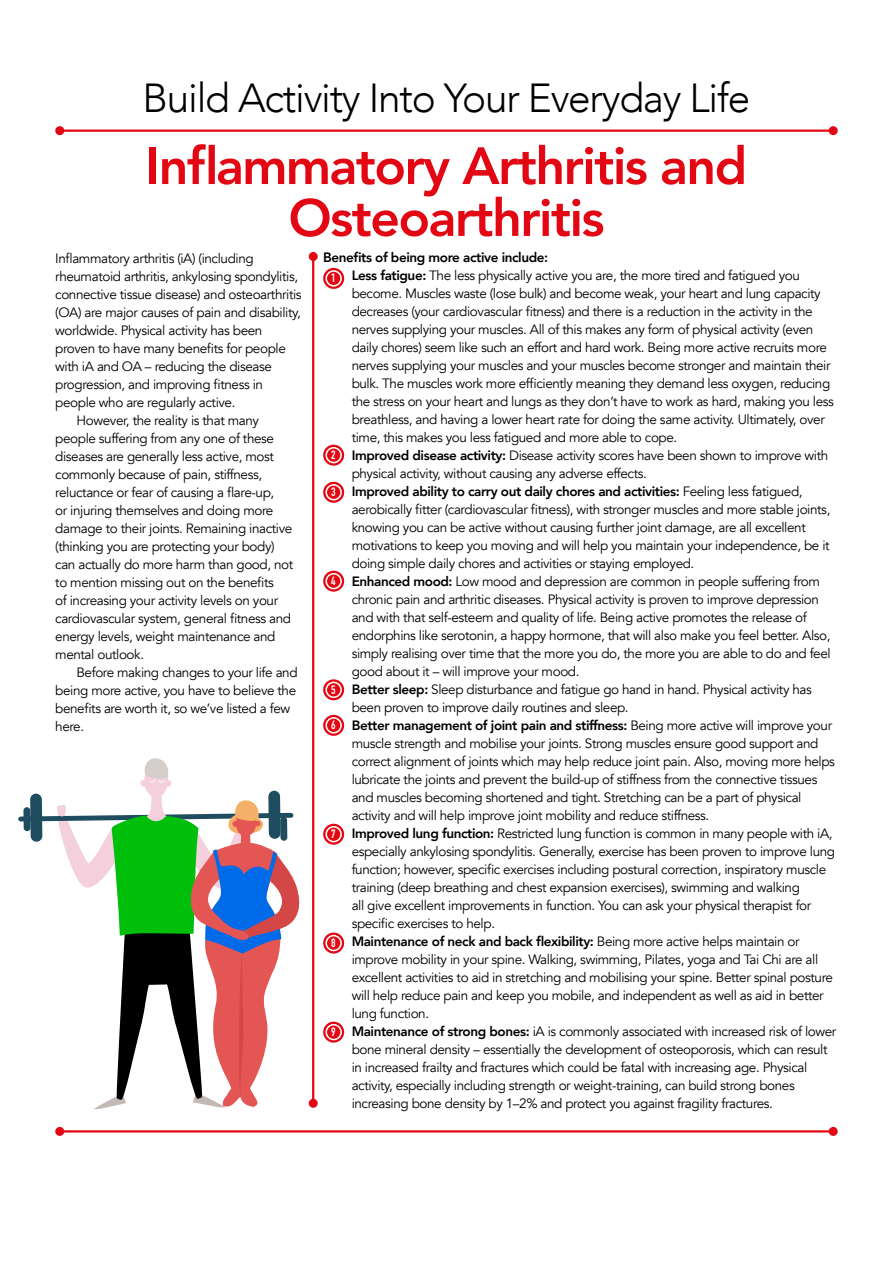
<style>
.page{position:relative;width:893px;height:1263px;background:#fff}
.page>*{position:absolute;margin:0;border:0;box-sizing:border-box;transform-origin:0 0}
.t1{font:800 51.9px/51.9px "Avenir";letter-spacing:-.03em;color:#e30613;text-align:center}
.t2{font:300 40.5px "Avenir";letter-spacing:-.03em;color:#000}
.t3{font:13.5px/18px "Avenir";letter-spacing:-.03em;color:#000}
.t4{font:700 12px "DIN Condensed";color:#fff}
.s1{font-weight:800}
</style>
<div class="page">
<hr style="left:60px;top:130px;width:773px;height:2px;background:#e30613">
<div style="left:55px;top:126px;width:9px;height:9px;background:#e30613;border-radius:50%"></div>
<div style="left:829px;top:126px;width:9px;height:9px;background:#e30613;border-radius:50%"></div>
<hr style="left:60px;top:1130px;width:773px;height:2px;background:#e30613">
<div style="left:55px;top:1127px;width:9px;height:9px;background:#e30613;border-radius:50%"></div>
<div style="left:829px;top:1127px;width:9px;height:9px;background:#e30613;border-radius:50%"></div>
<hr style="left:312px;top:256px;width:2px;height:847px;background:#e30613">
<div style="left:309px;top:1099px;width:9px;height:9px;background:#e30613;border-radius:50%"></div>
<div style="left:309px;top:252px;width:9px;height:9px;background:#e30613;border-radius:50%"></div>
<svg style="left:323px;top:268px;width:21px;height:21px"></svg>
<div style="left:326px;top:271px;width:15px;height:15px;background:#e30613;border-radius:50%"></div>
<div style="left:325px;top:270px;width:17px;height:17px;border:2px solid #fff;border-radius:50%"></div>
<svg style="left:323px;top:445px;width:21px;height:21px"></svg>
<div style="left:326px;top:448px;width:15px;height:15px;background:#e30613;border-radius:50%"></div>
<div style="left:325px;top:447px;width:17px;height:16px;border:2px solid #fff;border-radius:50%"></div>
<svg style="left:323px;top:482px;width:21px;height:21px"></svg>
<div style="left:326px;top:485px;width:15px;height:15px;background:#e30613;border-radius:50%"></div>
<div style="left:325px;top:484px;width:17px;height:16px;border:2px solid #fff;border-radius:50%"></div>
<svg style="left:323px;top:571px;width:21px;height:21px"></svg>
<div style="left:326px;top:574px;width:15px;height:15px;background:#e30613;border-radius:50%"></div>
<div style="left:325px;top:573px;width:17px;height:16px;border:2px solid #fff;border-radius:50%"></div>
<svg style="left:323px;top:679px;width:21px;height:21px"></svg>
<div style="left:326px;top:682px;width:15px;height:15px;background:#e30613;border-radius:50%"></div>
<div style="left:325px;top:682px;width:17px;height:16px;border:2px solid #fff;border-radius:50%"></div>
<svg style="left:323px;top:715px;width:21px;height:21px"></svg>
<div style="left:326px;top:718px;width:15px;height:15px;background:#e30613;border-radius:50%"></div>
<div style="left:325px;top:717px;width:17px;height:16px;border:2px solid #fff;border-radius:50%"></div>
<svg style="left:323px;top:1022px;width:21px;height:21px"></svg>
<div style="left:326px;top:1025px;width:15px;height:14px;background:#e30613;border-radius:50%"></div>
<div style="left:325px;top:1024px;width:17px;height:16px;border:2px solid #fff;border-radius:50%"></div>
<svg style="left:18px;top:758px;width:281px;height:351px"></svg>
<svg style="left:323px;top:932px;width:21px;height:21px"></svg>
<div style="left:326px;top:936px;width:15px;height:14px;background:#e30613;border-radius:50%"></div>
<div style="left:325px;top:935px;width:17px;height:16px;border:2px solid #fff;border-radius:50%"></div>
<svg style="left:323px;top:824px;width:21px;height:21px"></svg>
<div style="left:326px;top:827px;width:15px;height:15px;background:#e30613;border-radius:50%"></div>
<div style="left:325px;top:826px;width:17px;height:16px;border:2px solid #fff;border-radius:50%"></div>
<h2 class="t2" style="left:143px;top:74px;width:609px">Build Activity Into Your Everyday Life</h2>
<h1 class="t1" style="left:146px;top:140px;width:603px">Inflammatory Arthritis and<br>Osteoarthritis</h1>
<p class="t4" style="left:331px;top:270px;width:6px">1</p>
<p class="t3" style="left:352px;top:249px;width:486px;text-indent:-28px"><span class="s1">Benefits of being more active include:<br>Less fatigue:</span> The less physically active you are, the more tired and fatigued you become. Muscles waste (lose bulk) and become weak, your heart and lung capacity decreases (your cardiovascular fitness) and there is a reduction in the activity in the nerves supplying your muscles. All of this makes any form of physical activity (even daily chores) seem like such an effort and hard work. Being more active recruits more nerves supplying your muscles and your muscles become stronger and maintain their bulk. The muscles work more efficiently meaning they demand less oxygen, reducing the stress on your heart and lungs as they don’t have to work as hard, making you less breathless, and having a lower heart rate for doing the same activity. Ultimately, over time, this makes you less fatigued and more able to cope.<br><span class="s1">Improved disease activity:</span> Disease activity scores have been shown to improve with physical activity, without causing any adverse effects.<br><span class="s1">Improved ability to carry out daily chores and activities:</span> Feeling less fatigued, aerobically fitter (cardiovascular fitness), with stronger muscles and more stable joints, knowing you can be active without causing further joint damage, are all excellent motivations to keep you moving and will help you maintain your independence, be it doing simple daily chores and activities or staying employed.<br><span class="s1">Enhanced mood:</span> Low mood and depression are common in people suffering from chronic pain and arthritic diseases. Physical activity is proven to improve depression and with that self-esteem and quality of life. Being active promotes the release of endorphins like serotonin, a happy hormone, that will also make you feel better. Also, simply realising over time that the more you do, the more you are able to do and feel good about it – will improve your mood.<br><span class="s1">Better sleep:</span> Sleep disturbance and fatigue go hand in hand. Physical activity has been proven to improve daily routines and sleep.<br><span class="s1">Better management of joint pain and stiffness:</span> Being more active will improve your muscle strength and mobilise your joints. Strong muscles ensure good support and correct alignment of joints which may help reduce joint pain. Also, moving more helps lubricate the joints and prevent the build-up of stiffness from the connective tissues and muscles becoming shortened and tight. Stretching can be a part of physical activity and will help improve joint mobility and reduce stiffness.<br><span class="s1">Improved lung function:</span> Restricted lung function is common in many people with iA, especially ankylosing spondylitis. Generally, exercise has been proven to improve lung function; however, specific exercises including postural correction, inspiratory muscle training (deep breathing and chest expansion exercises), swimming and walking<br>all give excellent improvements in function. You can ask your physical therapist for specific exercises to help.<br><span class="s1">Maintenance of neck and back flexibility:</span> Being more active helps maintain or improve mobility in your spine. Walking, swimming, Pilates, yoga and Tai Chi are all excellent activities to aid in stretching and mobilising your spine. Better spinal posture will help reduce pain and keep you mobile, and independent as well as aid in better lung function.<br><span class="s1">Maintenance of strong bones:</span> iA is commonly associated with increased risk of lower bone mineral density – essentially the development of osteoporosis, which can result in increased frailty and fractures which could be fatal with increasing age. Physical activity, especially including strength or weight-training, can build strong bones increasing bone density by 1–2% and protect you against fragility fractures.</p>
<p class="t3" style="left:55px;top:250px;width:200px">Inflammatory arthritis (iA) (including</p>
<p class="t3" style="left:55px;top:268px;width:244px">rheumatoid arthritis, ankylosing spondylitis,</p>
<p class="t3" style="left:55px;top:286px;width:248px">connective tissue disease) and osteoarthritis</p>
<p class="t3" style="left:55px;top:304px;width:247px">(OA) are major causes of pain and disability,</p>
<p class="t3" style="left:55px;top:322px;width:209px">worldwide. Physical activity has been</p>
<p class="t3" style="left:55px;top:340px;width:232px">proven to have many benefits for people</p>
<p class="t3" style="left:55px;top:358px;width:218px">with iA and OA – reducing the disease</p>
<p class="t3" style="left:55px;top:376px;width:209px">progression, and improving fitness in</p>
<p class="t3" style="left:55px;top:394px;width:182px">people who are regularly active.</p>
<p class="t3" style="left:77px;top:412px;width:184px">However, the reality is that many</p>
<p class="t3" style="left:55px;top:430px;width:220px">people suffering from any one of these</p>
<p class="t3" style="left:55px;top:448px;width:220px">diseases are generally less active, most</p>
<p class="t3" style="left:55px;top:466px;width:208px">commonly because of pain, stiffness,</p>
<p class="t3" style="left:55px;top:484px;width:220px">reluctance or fear of causing a flare-up,</p>
<p class="t3" style="left:55px;top:502px;width:220px">or injuring themselves and doing more</p>
<p class="t3" style="left:55px;top:520px;width:239px">damage to their joints. Remaining inactive</p>
<p class="t3" style="left:55px;top:538px;width:221px">(thinking you are protecting your body)</p>
<p class="t3" style="left:55px;top:556px;width:239px">can actually do more harm than good, not</p>
<p class="t3" style="left:55px;top:574px;width:220px">to mention missing out on the benefits</p>
<p class="t3" style="left:55px;top:592px;width:224px">of increasing your activity levels on your</p>
<p class="t3" style="left:55px;top:610px;width:237px">cardiovascular system, general fitness and</p>
<p class="t3" style="left:55px;top:628px;width:222px">energy levels, weight maintenance and</p>
<p class="t3" style="left:55px;top:646px;width:90px">mental outlook.</p>
<p class="t3" style="left:77px;top:664px;width:223px">Before making changes to your life and</p>
<p class="t3" style="left:55px;top:682px;width:242px">being more active, you have to believe the</p>
<p class="t3" style="left:55px;top:700px;width:236px">benefits are worth it, so we’ve listed a few</p>
<p class="t3" style="left:55px;top:718px;width:30px">here.</p>
<p class="t4" style="left:331px;top:447px;width:6px">2</p>
<p class="t4" style="left:331px;top:484px;width:6px">3</p>
<p class="t4" style="left:331px;top:573px;width:6px">4</p>
<p class="t4" style="left:331px;top:681px;width:6px">5</p>
<p class="t4" style="left:331px;top:717px;width:6px">6</p>
<p class="t4" style="left:331px;top:826px;width:6px">7</p>
<p class="t4" style="left:331px;top:935px;width:6px">8</p>
<p class="t4" style="left:331px;top:1024px;width:6px">9</p>
</div>
